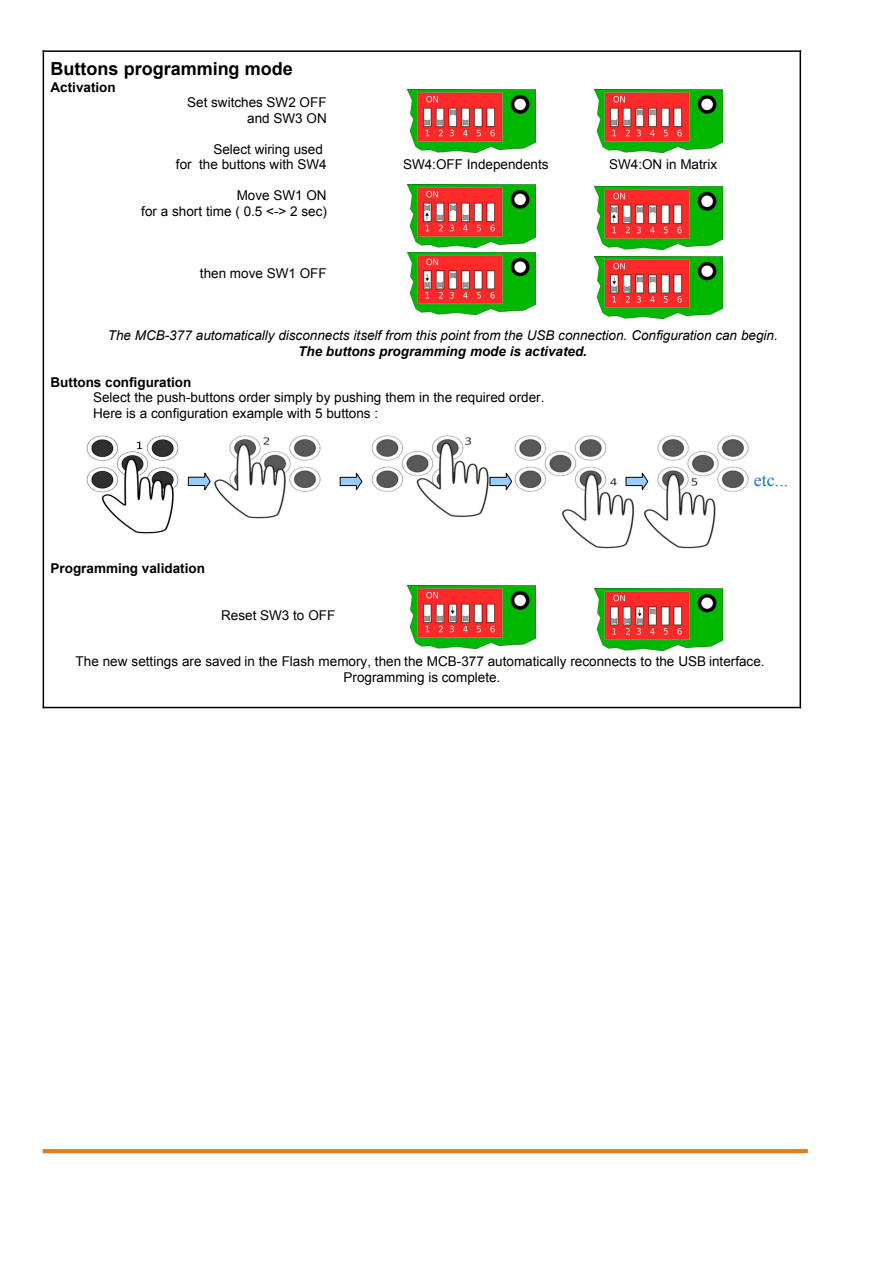
<style>
.page{position:relative;width:893px;height:1264px;background:#fff}
.page>*{position:absolute;margin:0;border:0;box-sizing:border-box;transform-origin:0 0}
.t1{font:700 18px "Arial";color:#000}
.t2{font:18px "Times New Roman";color:#1b75bc}
.t3{font:13.5px/15.6px "Arial";color:#000;text-align:right}
.t4{font:italic 13.5px "Arial";color:#000}
.t5{font:700 13.5px "Arial";color:#000}
.t6{font:italic 700 13.5px "Arial";color:#000}
</style>
<div class="page">
<hr style="left:43px;top:50px;width:758px;height:2px;background:#000">
<hr style="left:800px;top:50px;width:1px;height:658px;background:#000">
<hr style="left:43px;top:706px;width:758px;height:2px;background:#000">
<hr style="left:43px;top:50px;width:1px;height:658px;background:#000">
<img style="left:86px;top:435px;width:663px;height:114px">
<img style="left:408px;top:585px;width:127px;height:63px">
<img style="left:408px;top:252px;width:127px;height:62px">
<img style="left:408px;top:185px;width:127px;height:62px">
<img style="left:408px;top:89px;width:127px;height:63px">
<svg style="left:340px;top:472px;width:22px;height:18px"></svg>
<svg style="left:188px;top:472px;width:22px;height:18px"></svg>
<svg style="left:626px;top:472px;width:22px;height:18px"></svg>
<svg style="left:490px;top:472px;width:22px;height:18px"></svg>
<img style="left:595px;top:89px;width:127px;height:63px">
<img style="left:595px;top:187px;width:127px;height:62px">
<img style="left:595px;top:256px;width:127px;height:62px">
<img style="left:595px;top:588px;width:127px;height:62px">
<svg style="left:43px;top:1149px;width:765px;height:3px;background:#dd8125"></svg>
<h1 class="t1" style="left:51px;top:62px;width:244px">Buttons programming mode</h1>
<p class="t5" style="left:51px;top:82px;width:67px">Activation</p>
<p class="t3" style="left:187px;top:96px;width:141px">Set switches SW2 OFF and SW3 ON</p>
<p class="t3" style="left:176px;top:143px;width:152px">Select wiring used<br>for the buttons with SW4</p>
<p class="t3" style="left:141px;top:189px;width:187px">Move SW1 ON<br>for a short time ( 0.5 &lt;-&gt; 2 sec)</p>
<p class="t3" style="left:200px;top:267px;width:128px">then move SW1 OFF</p>
<p class="t3" style="left:403px;top:158px;width:147px">SW4:OFF Independents</p>
<p class="t3" style="left:609px;top:158px;width:109px">SW4:ON in Matrix</p>
<p class="t4" style="left:108px;top:330px;width:672px">The MCB-377 automatically disconnects itself from this point from the USB connection. Configuration can begin.</p>
<p class="t6" style="left:298px;top:346px;width:290px">The buttons programming mode is activated.</p>
<p class="t5" style="left:51px;top:377px;width:142px">Buttons configuration</p>
<p class="t3" style="left:93px;top:391px;width:453px;text-align:left">Select the push-buttons order simply by pushing them in the required order.<br>Here is a configuration example with 5 buttons :</p>
<p class="t5" style="left:51px;top:563px;width:156px">Programming validation</p>
<h1 class="t2" style="left:754px;top:473px;width:36px">etc...</h1>
<p class="t3" style="left:221px;top:608px;width:116px">Reset SW3 to OFF</p>
<p class="t3" style="left:76px;top:655px;width:690px;text-align:center">The new settings are saved in the Flash memory, then the MCB-377 automatically reconnects to the USB interface.<br>Programming is complete.</p>
</div>
